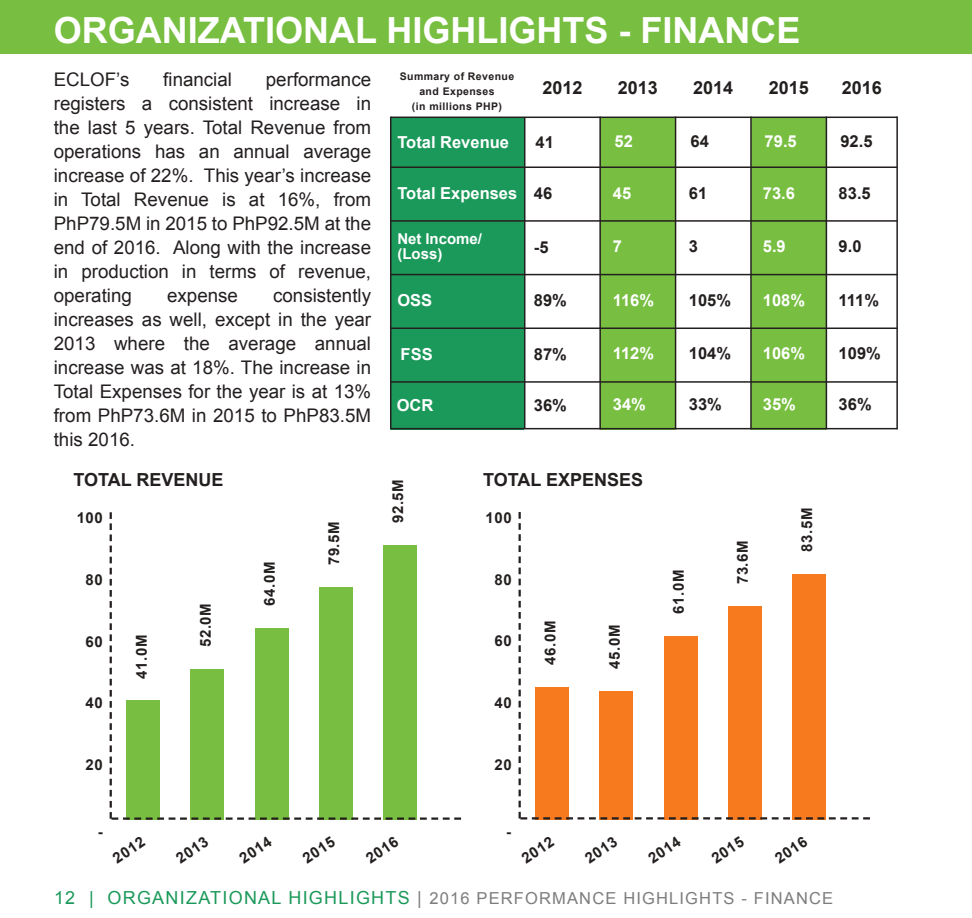
<style>
.page{position:relative;width:972px;height:918px;background:#fff}
.page>*{position:absolute;margin:0;border:0;box-sizing:border-box;transform-origin:0 0}
.t1{font:700 36px "Arial";color:#fff}
.t2{font:18.75px/24px "Arial";color:#241f1f;text-align:justify}
.t3{font:700 18px "Arial";color:#241f1f}
.t4{font:700 16.5px "Arial";color:#fff}
.t5{font:16.5px "Arial";letter-spacing:.07em;color:#7d7c7e}
.t6{font:700 16.5px "Arial";color:#241f1f}
.t7{font:700 15px "Arial";letter-spacing:.04em;color:#241f1f}
.t8{font:700 15px/15px "Arial";color:#fff}
.t9{font:700 10.5px/15px "Arial";letter-spacing:.04em;color:#241f1f;text-align:center}
.s1{font-size:18px;color:#1b995a}
.s2{font-size:18px}
</style>
<div class="page">
<div style="left:391px;top:118px;width:134px;height:49px;background:#1b995a"></div>
<div style="left:391px;top:167px;width:134px;height:54px;background:#1b995a"></div>
<div style="left:391px;top:221px;width:134px;height:54px;background:#1b995a"></div>
<div style="left:391px;top:275px;width:134px;height:53px;background:#1b995a"></div>
<div style="left:391px;top:328px;width:134px;height:54px;background:#1b995a"></div>
<div style="left:391px;top:382px;width:134px;height:47px;background:#1b995a"></div>
<div style="left:600px;top:382px;width:76px;height:47px;background:#78bf41"></div>
<div style="left:751px;top:382px;width:75px;height:47px;background:#78bf41"></div>
<div style="left:751px;top:328px;width:75px;height:54px;background:#78bf41"></div>
<div style="left:600px;top:328px;width:76px;height:54px;background:#78bf41"></div>
<div style="left:751px;top:275px;width:75px;height:53px;background:#78bf41"></div>
<div style="left:600px;top:275px;width:76px;height:53px;background:#78bf41"></div>
<div style="left:751px;top:221px;width:75px;height:54px;background:#78bf41"></div>
<div style="left:600px;top:221px;width:76px;height:54px;background:#78bf41"></div>
<div style="left:751px;top:167px;width:75px;height:54px;background:#78bf41"></div>
<div style="left:600px;top:167px;width:76px;height:54px;background:#78bf41"></div>
<div style="left:751px;top:118px;width:75px;height:49px;background:#78bf41"></div>
<div style="left:600px;top:118px;width:76px;height:49px;background:#78bf41"></div>
<hr style="left:826px;top:117px;width:1px;height:312px;background:#241f1f">
<hr style="left:750px;top:117px;width:2px;height:312px;background:#241f1f">
<hr style="left:675px;top:117px;width:1px;height:312px;background:#241f1f">
<hr style="left:599px;top:117px;width:2px;height:312px;background:#241f1f">
<hr style="left:524px;top:117px;width:1px;height:312px;background:#241f1f">
<hr style="left:391px;top:381px;width:507px;height:2px;background:#241f1f">
<hr style="left:391px;top:328px;width:507px;height:1px;background:#241f1f">
<hr style="left:391px;top:274px;width:507px;height:1px;background:#241f1f">
<hr style="left:391px;top:220px;width:506px;height:2px;background:#241f1f">
<hr style="left:391px;top:166px;width:506px;height:2px;background:#241f1f">
<hr style="left:391px;top:428px;width:506px;height:1px;background:#241f1f">
<svg style="left:110px;top:512px;width:351px;height:308px"></svg>
<svg style="left:519px;top:512px;width:351px;height:308px"></svg>
<div style="left:0;top:0;width:972px;height:54px;background:#78bf41"></div>
<hr style="left:391px;top:117px;width:507px;height:1px;background:#241f1f">
<hr style="left:390px;top:117px;width:1px;height:312px;background:#241f1f">
<hr style="left:896px;top:117px;width:2px;height:312px;background:#241f1f">
<h1 class="t1" style="left:54px;top:6px;width:748px">ORGANIZATIONAL HIGHLIGHTS - FINANCE</h1>
<p class="t2" style="left:54px;top:68px;width:77px">ECLOF’s</p>
<p class="t2" style="left:163px;top:68px;width:70px">financial</p>
<p class="t2" style="left:54px;top:68px;width:319px;text-indent:212px">performance registers a consistent increase in the last 5 years. Total Revenue from operations has an annual average increase of 22%. This year’s increase in Total Revenue is at 16%, from PhP79.5M in 2015 to PhP92.5M at the end of 2016. Along with the increase in production in terms of revenue, operating</p>
<p class="t2" style="left:54px;top:284px;width:319px;text-indent:219px">consistently increases as well, except in the year 2013 where the average annual increase was at 18%. The increase in Total Expenses for the year is at 13% from PhP73.6M in 2015 to PhP83.5M this 2016.</p>
<p class="t2" style="left:167px;top:284px;width:72px">expense</p>
<p class="t9" style="left:400px;top:69px;width:116px">Summary of Revenue and Expenses<br>(in millions PHP)</p>
<p class="t3" style="left:542px;top:76px;width:42px">2012</p>
<p class="t3" style="left:618px;top:76px;width:42px">2013</p>
<p class="t3" style="left:693px;top:76px;width:42px">2014</p>
<p class="t3" style="left:769px;top:76px;width:42px">2015</p>
<p class="t3" style="left:842px;top:76px;width:42px">2016</p>
<p class="t4" style="left:397px;top:131px;width:113px">Total Revenue</p>
<p class="t4" style="left:397px;top:182px;width:121px">Total Expenses</p>
<p class="t8" style="left:397px;top:232px;width:86px">Net Income/ (Loss)</p>
<p class="t4" style="left:397px;top:289px;width:36px">OSS</p>
<p class="t4" style="left:615px;top:130px;width:20px">52</p>
<p class="t4" style="left:613px;top:182px;width:20px">45</p>
<p class="t6" style="left:691px;top:130px;width:20px">64</p>
<p class="t6" style="left:689px;top:182px;width:20px">61</p>
<p class="t4" style="left:765px;top:130px;width:34px">79.5</p>
<p class="t4" style="left:763px;top:182px;width:34px">73.6</p>
<p class="t6" style="left:840px;top:130px;width:34px">92.5</p>
<p class="t6" style="left:839px;top:182px;width:34px">83.5</p>
<p class="t6" style="left:536px;top:131px;width:20px">41</p>
<p class="t6" style="left:534px;top:182px;width:20px">46</p>
<p class="t6" style="left:689px;top:235px;width:11px">3</p>
<p class="t4" style="left:763px;top:235px;width:24px">5.9</p>
<p class="t6" style="left:839px;top:235px;width:24px">9.0</p>
<p class="t4" style="left:613px;top:235px;width:11px">7</p>
<p class="t6" style="left:534px;top:236px;width:16px">-5</p>
<p class="t4" style="left:613px;top:289px;width:43px">116%</p>
<p class="t6" style="left:689px;top:289px;width:44px">105%</p>
<p class="t4" style="left:763px;top:289px;width:44px">108%</p>
<p class="t6" style="left:839px;top:289px;width:42px">111%</p>
<p class="t6" style="left:534px;top:289px;width:35px">89%</p>
<p class="t4" style="left:401px;top:343px;width:34px">FSS</p>
<p class="t4" style="left:397px;top:394px;width:38px">OCR</p>
<p class="t6" style="left:534px;top:343px;width:35px">87%</p>
<p class="t6" style="left:534px;top:394px;width:35px">36%</p>
<p class="t4" style="left:613px;top:343px;width:43px">112%</p>
<p class="t4" style="left:613px;top:393px;width:35px">34%</p>
<p class="t6" style="left:689px;top:343px;width:44px">104%</p>
<p class="t6" style="left:689px;top:393px;width:35px">33%</p>
<p class="t4" style="left:763px;top:343px;width:44px">106%</p>
<p class="t4" style="left:763px;top:393px;width:35px">35%</p>
<p class="t6" style="left:839px;top:343px;width:44px">109%</p>
<p class="t6" style="left:839px;top:393px;width:35px">36%</p>
<p class="t3" style="left:73px;top:468px;width:152px">TOTAL REVENUE</p>
<p class="t7" style="left:77px;top:508px;width:28px">100</p>
<p class="t7" style="left:86px;top:570px;width:19px">80</p>
<p class="t7" style="left:86px;top:631px;width:19px">60</p>
<p class="t7" style="left:131px;top:679px;width:46px;rotate:-90deg">41.0M</p>
<p class="t7" style="left:196px;top:647px;width:46px;rotate:-90deg">52.0M</p>
<p class="t7" style="left:260px;top:606px;width:46px;rotate:-90deg">64.0M</p>
<p class="t7" style="left:324px;top:565px;width:46px;rotate:-90deg">79.5M</p>
<p class="t7" style="left:388px;top:523px;width:46px;rotate:-90deg">92.5M</p>
<p class="t3" style="left:483px;top:468px;width:162px">TOTAL EXPENSES</p>
<p class="t7" style="left:486px;top:508px;width:28px">100</p>
<p class="t7" style="left:495px;top:569px;width:19px">80</p>
<p class="t7" style="left:495px;top:631px;width:19px">60</p>
<p class="t7" style="left:540px;top:665px;width:46px;rotate:-90deg">46.0M</p>
<p class="t7" style="left:604px;top:669px;width:46px;rotate:-90deg">45.0M</p>
<p class="t7" style="left:669px;top:614px;width:46px;rotate:-90deg">61.0M</p>
<p class="t7" style="left:733px;top:584px;width:46px;rotate:-90deg">73.6M</p>
<p class="t7" style="left:797px;top:552px;width:46px;rotate:-90deg">83.5M</p>
<p class="t7" style="left:86px;top:693px;width:19px">40</p>
<p class="t7" style="left:495px;top:693px;width:19px">40</p>
<p class="t7" style="left:86px;top:755px;width:19px">20</p>
<p class="t7" style="left:495px;top:755px;width:19px">20</p>
<p class="t7" style="left:98px;top:821px;width:6px">-</p>
<p class="t7" style="left:109px;top:852px;width:37px;rotate:-34deg">2012</p>
<p class="t7" style="left:172px;top:852px;width:37px;rotate:-34deg">2013</p>
<p class="t7" style="left:235px;top:852px;width:37px;rotate:-34deg">2014</p>
<p class="t7" style="left:299px;top:852px;width:37px;rotate:-34deg">2015</p>
<p class="t7" style="left:362px;top:852px;width:37px;rotate:-34deg">2016</p>
<p class="t7" style="left:506px;top:821px;width:6px">-</p>
<p class="t7" style="left:518px;top:851px;width:37px;rotate:-34deg">2012</p>
<p class="t7" style="left:581px;top:851px;width:37px;rotate:-34deg">2013</p>
<p class="t7" style="left:644px;top:851px;width:37px;rotate:-34deg">2014</p>
<p class="t7" style="left:708px;top:851px;width:37px;rotate:-34deg">2015</p>
<p class="t7" style="left:771px;top:851px;width:37px;rotate:-34deg">2016</p>
<p class="t5" style="left:54px;top:887px;width:781px"><span class="s1">12 | ORGANIZATIONAL HIGHLIGHTS</span> <span class="s2">|</span> 2016 PERFORMANCE HIGHLIGHTS - FINANCE</p>
</div>
